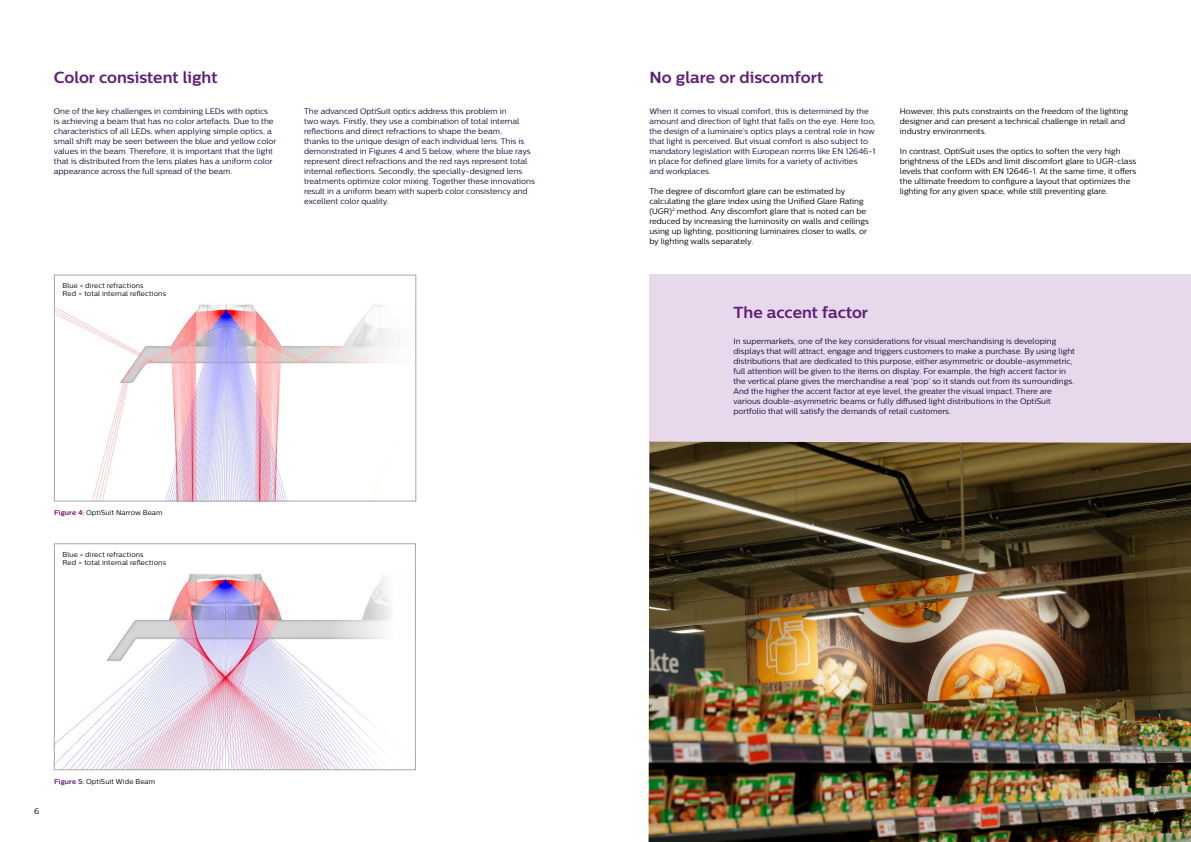
<style>
.page{position:relative;width:1191px;height:842px;background:#fff}
.page>*{position:absolute;margin:0;border:0;box-sizing:border-box;transform-origin:0 0}
.t1{font:700 16px "Centrale Sans";color:#5f1f76}
.t2{font:8px/10px "Centrale Sans";color:#0f0f39}
.t3{font:8px/10px "Centrale Sans";color:#000}
.t4{font:8px "Centrale Sans";color:#fff}
.t5{font:7px/8px "Centrale Sans";letter-spacing:.02em;color:#000}
.s1{font-weight:700;color:#840d62}
.s2{font-weight:700;color:#5f1f76}
</style>
<div class="page">
<img style="left:56px;top:574px;width:334px;height:194px">
<img style="left:56px;top:304px;width:338px;height:195px">
<div style="left:54px;top:275px;width:362px;height:226px;border:1px solid #a7a7a8"></div>
<div style="left:54px;top:543px;width:362px;height:227px;border:1px solid #a7a7a8"></div>
<div style="left:649px;top:275px;width:542px;height:540px;background:#e7d8ec"></div>
<img style="left:648px;top:442px;width:543px;height:400px">
<h1 class="t1" style="left:54px;top:68px;width:165px">Color consistent light</h1>
<p class="t2" style="left:54px;top:106px;width:224px">One of the key challenges in combining LEDs with optics<br>is achieving a beam that has no color artefacts. Due to the characteristics of all LEDs, when applying simple optics, a small shift may be seen between the blue and yellow color values in the beam. Therefore, it is important that the light that is distributed from the lens plates has a uniform color appearance across the full spread of the beam.</p>
<p class="t2" style="left:304px;top:106px;width:232px">The advanced OptiSuit optics address this problem in<br>two ways. Firstly, they use a combination of total internal reflections and direct refractions to shape the beam,<br>thanks to the unique design of each individual lens. This is demonstrated in Figures 4 and 5 below, where the blue rays represent direct refractions and the red rays represent total internal reflections. Secondly, the specially-designed lens treatments optimize color mixing. Together these innovations result in a uniform beam with superb color consistency and excellent color quality.</p>
<p class="t5" style="left:62px;top:282px;width:105px">Blue = direct refractions<br>Red = total internal reflections</p>
<p class="t5" style="left:54px;top:509px;width:110px"><span class="s1">Figure 4:</span> OptiSuit Narrow Beam</p>
<p class="t5" style="left:62px;top:551px;width:105px">Blue = direct refractions<br>Red = total internal reflections</p>
<p class="t3" style="left:34px;top:806px;width:7px">6</p>
<p class="t5" style="left:54px;top:777px;width:102px"><span class="s2">Figure 5:</span> OptiSuit Wide Beam</p>
<h1 class="t1" style="left:649px;top:68px;width:175px">No glare or discomfort</h1>
<p class="t2" style="left:649px;top:106px;width:228px">When it comes to visual comfort, this is determined by the amount and direction of light that falls on the eye. Here too, the design of a luminaire’s optics plays a central role in how that light is perceived. But visual comfort is also subject to mandatory legislation with European norms like EN 12646-1 in place for defined glare limits for a variety of activities<br>and workplaces.</p>
<p class="t3" style="left:649px;top:186px;width:221px">The degree of discomfort glare can be estimated by calculating the glare index using the Unified Glare Rating (UGR)<sup>2</sup> method. Any discomfort glare that is noted can be reduced by increasing the luminosity on walls and ceilings using up lighting, positioning luminaires closer to walls, or by lighting walls separately.</p>
<h1 class="t1" style="left:733px;top:303px;width:136px">The accent factor</h1>
<p class="t3" style="left:900px;top:106px;width:230px">However, this puts constraints on the freedom of the lighting designer and can present a technical challenge in retail and industry environments.</p>
<p class="t3" style="left:900px;top:146px;width:238px">In contrast, OptiSuit uses the optics to soften the very high brightness of the LEDs and limit discomfort glare to UGR-class levels that conform with EN 12646-1. At the same time, it offers the ultimate freedom to configure a layout that optimizes the lighting for any given space, while still preventing glare.</p>
<p class="t2" style="left:733px;top:336px;width:343px">In supermarkets, one of the key considerations for visual merchandising is developing displays that will attract, engage and triggers customers to make a purchase. By using light distributions that are dedicated to this purpose, either asymmetric or double-asymmetric, full attention will be given to the items on display. For example, the high accent factor in the vertical plane gives the merchandise a real ‘pop’ so it stands out from its surroundings.<br>And the higher the accent factor at eye level, the greater the visual impact. There are various double-asymmetric beams or fully diffused light distributions in the OptiSuit portfolio that will satisfy the demands of retail customers.</p>
<p class="t4" style="left:1152px;top:806px;width:6px">7</p>
</div>
